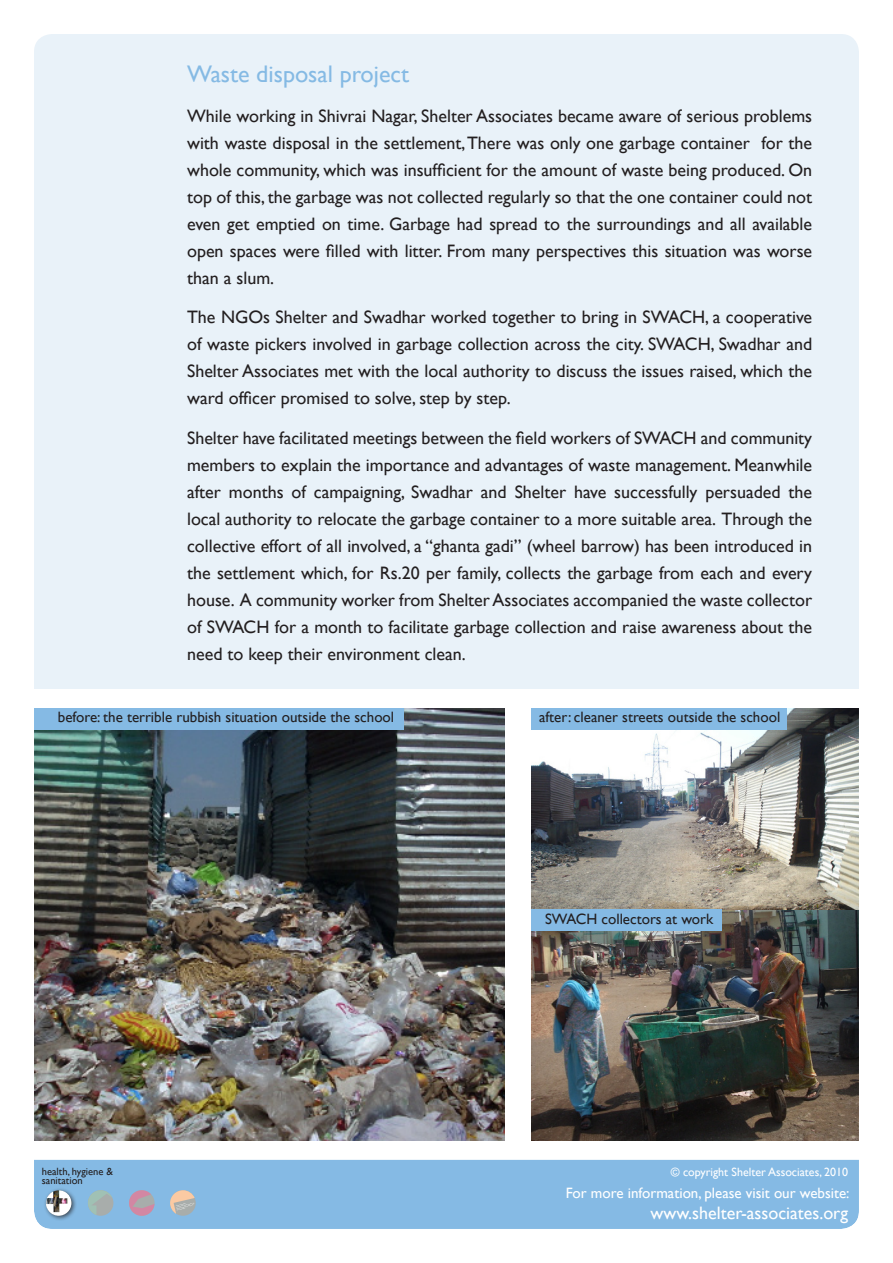
<style>
.page{position:relative;width:893px;height:1263px;background:#fff}
.page>*{position:absolute;margin:0;border:0;box-sizing:border-box;transform-origin:0 0}
.t1{font:24px "Gill Sans";color:#85bae4}
.t2{font:18px/27px "Gill Sans";color:#231f20;text-align:justify}
.t3{font:18px "Gill Sans";color:#fff}
.t4{font:15px "Gill Sans";color:#231f20}
.t5{font:15px "Gill Sans";color:#fff}
.t6{font:12px "Gill Sans";color:#fff}
.t7{font:10.5px/9px "Gill Sans";color:#231f20}
</style>
<div class="page">
<img style="left:34px;top:34px;width:825px;height:1195px">
<h1 class="t1" style="left:187px;top:60px;width:223px">Waste disposal project</h1>
<p class="t2" style="left:187px;top:102px;width:627px">While working in Shivrai Nagar, Shelter Associates became aware of serious problems with waste disposal in the settlement, There was only one garbage container for the whole community, which was insufficient for the amount of waste being produced. On top of this, the garbage was not collected regularly so that the one container could not even get emptied on time. Garbage had spread to the surroundings and all available open spaces were filled with litter. From many perspectives this situation was worse than a slum.</p>
<p class="t2" style="left:187px;top:304px;width:627px">The NGOs Shelter and Swadhar worked together to bring in SWACH, a cooperative of waste pickers involved in garbage collection across the city. SWACH, Swadhar and Shelter Associates met with the local authority to discuss the issues raised, which the ward officer promised to solve, step by step.</p>
<p class="t2" style="left:187px;top:424px;width:627px">Shelter have facilitated meetings between the field workers of SWACH and community members to explain the importance and advantages of waste management. Meanwhile after months of campaigning, Swadhar and Shelter have successfully persuaded the local authority to relocate the garbage container to a more suitable area. Through the collective effort of all involved, a “ghanta gadi” (wheel barrow) has been introduced in the settlement which, for Rs.20 per family, collects the garbage from each and every house. A community worker from Shelter Associates accompanied the waste collector of SWACH for a month to facilitate garbage collection and raise awareness about the need to keep their environment clean.</p>
<p class="t4" style="left:58px;top:708px;width:338px">before: the terrible rubbish situation outside the school</p>
<p class="t4" style="left:539px;top:708px;width:243px">after: cleaner streets outside the school</p>
<p class="t7" style="left:42px;top:1167px;width:73px">health, hygiene &amp; sanitation</p>
<p class="t4" style="left:545px;top:910px;width:170px">SWACH collectors at work</p>
<p class="t6" style="left:671px;top:1165px;width:179px">© copyright Shelter Associates, 2010</p>
<p class="t5" style="left:566px;top:1184px;width:285px">For more information, please visit our website:</p>
<p class="t3" style="left:650px;top:1202px;width:199px">www.shelter-associates.org</p>
</div>
